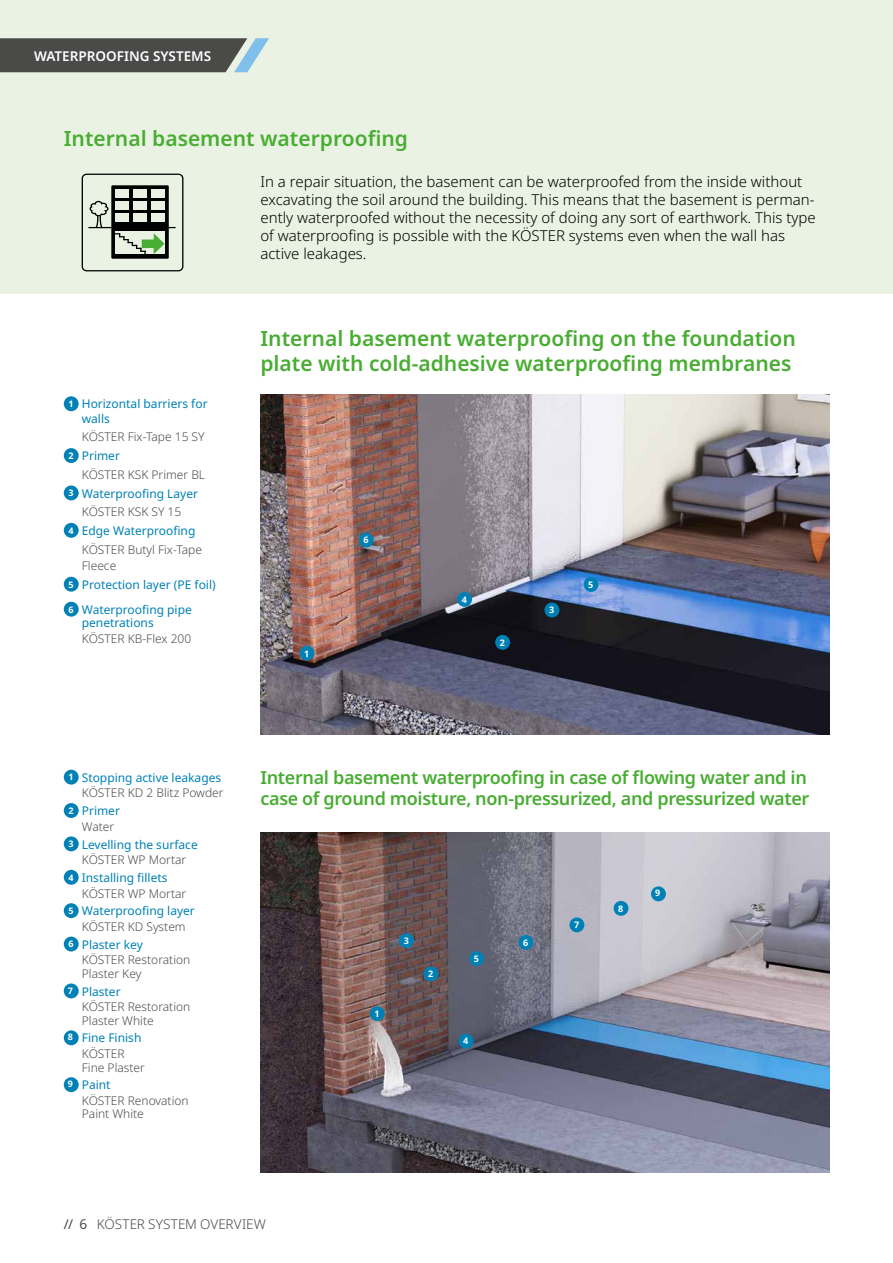
<style>
.page{position:relative;width:893px;height:1263px;background:#fff}
.page>*{position:absolute;margin:0;border:0;box-sizing:border-box;transform-origin:0 0}
.t1{font:600 21px/25.2px "Noto Sans";color:#49ad33}
.t2{font:600 18px/21.6px "Noto Sans";letter-spacing:-.02em;color:#49ad33}
.t3{font:300 15px/18px "Noto Sans";color:#000}
.t4{font:300 13.5px "Noto Sans";letter-spacing:.005em;color:#4a4a49}
.t5{font:600 13.5px "Noto Sans";color:#fff}
.t6{font:12px/15.6px "Noto Sans";color:#0081b6}
.t7{font:300 12px/17.7px "Noto Sans";color:#4a4a49}
.t8{font:700 9px "Noto Sans";color:#fff}
.s1{font-weight:700;font-size:9px;color:#fff}
.s2{font-weight:400;color:#0081b6}
.s3{font-weight:300;color:#4a4a49}
.s4{font-weight:400}
</style>
<div class="page">
<div style="left:0;top:0;width:893px;height:293px;background:#eaf3e3"></div>
<svg style="left:82px;top:174px;width:101px;height:97px"></svg>
<svg style="left:0;top:38px;width:269px;height:34px;background:#595d5d"></svg>
<div style="left:64px;top:396px;width:15px;height:15px;background:#0081b6;border-radius:50%"></div>
<div style="left:64px;top:448px;width:15px;height:15px;background:#0081b6;border-radius:50%"></div>
<div style="left:64px;top:485px;width:15px;height:15px;background:#0081b6;border-radius:50%"></div>
<div style="left:64px;top:523px;width:15px;height:15px;background:#0081b6;border-radius:50%"></div>
<div style="left:64px;top:577px;width:15px;height:15px;background:#0081b6;border-radius:50%"></div>
<div style="left:64px;top:602px;width:15px;height:15px;background:#0081b6;border-radius:50%"></div>
<img style="left:260px;top:832px;width:569px;height:340px">
<div style="left:370px;top:1006px;width:15px;height:15px;background:#0081b6;border-radius:50%"></div>
<div style="left:423px;top:966px;width:15px;height:15px;background:#0081b6;border-radius:50%"></div>
<div style="left:399px;top:933px;width:15px;height:15px;background:#0081b6;border-radius:50%"></div>
<div style="left:459px;top:1034px;width:14px;height:14px;background:#0081b6;border-radius:50%"></div>
<div style="left:469px;top:951px;width:15px;height:15px;background:#0081b6;border-radius:50%"></div>
<div style="left:569px;top:917px;width:15px;height:15px;background:#0081b6;border-radius:50%"></div>
<div style="left:518px;top:935px;width:15px;height:15px;background:#0081b6;border-radius:50%"></div>
<div style="left:614px;top:901px;width:14px;height:15px;background:#0081b6;border-radius:50%"></div>
<div style="left:651px;top:886px;width:15px;height:15px;background:#0081b6;border-radius:50%"></div>
<div style="left:64px;top:770px;width:15px;height:14px;background:#0081b6;border-radius:50%"></div>
<div style="left:64px;top:803px;width:15px;height:15px;background:#0081b6;border-radius:50%"></div>
<div style="left:64px;top:836px;width:15px;height:15px;background:#0081b6;border-radius:50%"></div>
<div style="left:64px;top:870px;width:15px;height:15px;background:#0081b6;border-radius:50%"></div>
<div style="left:64px;top:903px;width:15px;height:15px;background:#0081b6;border-radius:50%"></div>
<div style="left:64px;top:936px;width:15px;height:15px;background:#0081b6;border-radius:50%"></div>
<div style="left:64px;top:983px;width:15px;height:15px;background:#0081b6;border-radius:50%"></div>
<div style="left:64px;top:1030px;width:15px;height:15px;background:#0081b6;border-radius:50%"></div>
<div style="left:64px;top:1077px;width:15px;height:15px;background:#0081b6;border-radius:50%"></div>
<img style="left:260px;top:394px;width:569px;height:340px">
<div style="left:300px;top:646px;width:14px;height:15px;background:#0081b6;border-radius:50%"></div>
<div style="left:495px;top:635px;width:15px;height:15px;background:#0081b6;border-radius:50%"></div>
<div style="left:359px;top:533px;width:15px;height:14px;background:#0081b6;border-radius:50%"></div>
<div style="left:544px;top:603px;width:15px;height:14px;background:#0081b6;border-radius:50%"></div>
<div style="left:584px;top:577px;width:14px;height:15px;background:#0081b6;border-radius:50%"></div>
<div style="left:457px;top:592px;width:15px;height:15px;background:#0081b6;border-radius:50%"></div>
<p class="t5" style="left:34px;top:46px;width:179px">WATERPROOFING SYSTEMS</p>
<h1 class="t1" style="left:64px;top:126px;width:346px">Internal basement waterproofing</h1>
<p class="t3" style="left:260px;top:173px;width:557px">In a repair situation, the basement can be waterproofed from the inside without excavating the soil around the building. This means that the basement is perman&shy;ently waterproofed without the necessity of doing any sort of earthwork. This type of waterproofing is possible with the KÖSTER systems even when the wall has active leakages.</p>
<p class="t6" style="left:82px;top:397px;width:127px;line-height:14.4px;text-indent:-13px"><span class="s1">1</span> Horizontal barriers for walls</p>
<p class="t7" style="left:68px;top:428px;width:138px;line-height:18.8px;text-indent:13px">KÖSTER Fix-Tape 15 SY<br><span class="s1">2</span> <span class="s2">Primer</span></p>
<p class="t7" style="left:82px;top:466px;width:125px">KÖSTER KSK Primer BL</p>
<p class="t6" style="left:68px;top:486px;width:131px"><span class="s1">3</span> Waterproofing Layer</p>
<p class="t7" style="left:82px;top:503px;width:101px">KÖSTER KSK SY 15</p>
<p class="t6" style="left:68px;top:523px;width:129px"><span class="s1">4</span> Edge Waterproofing</p>
<p class="t7" style="left:82px;top:541px;width:122px">KÖSTER Butyl Fix-Tape</p>
<p class="t6" style="left:68px;top:557px;width:149px;line-height:18.8px;text-indent:13px"><span class="s3">Fleece<br></span><span class="s1">5</span> Protection layer (PE foil)</p>
<p class="t6" style="left:82px;top:603px;width:112px;line-height:13.5px;text-indent:-13px"><span class="s1">6</span> Waterproofing pipe penetrations</p>
<p class="t7" style="left:82px;top:630px;width:111px">KÖSTER KB-Flex 200</p>
<h1 class="t1" style="left:260px;top:326px;width:537px">Internal basement waterproofing on the foundation plate with cold-adhesive waterproofing membranes</h1>
<p class="t8" style="left:304px;top:647px;width:7px">1</p>
<p class="t8" style="left:363px;top:534px;width:7px">6</p>
<p class="t8" style="left:462px;top:593px;width:7px">4</p>
<p class="t8" style="left:500px;top:636px;width:7px">2</p>
<p class="t8" style="left:549px;top:604px;width:7px">3</p>
<p class="t8" style="left:588px;top:578px;width:7px">5</p>
<p class="t6" style="left:68px;top:770px;width:157px;text-align:right"><span class="s1">1</span> Stopping active leakages<br><span class="s3">KÖSTER KD 2 Blitz Powder</span></p>
<p class="t6" style="left:82px;top:803px;width:40px;text-indent:-13px"><span class="s1">2</span> Primer<br><span class="s3">Water</span></p>
<p class="t6" style="left:68px;top:837px;width:131px;text-align:center"><span class="s1">3</span> Levelling the surface<br><span class="s3">KÖSTER WP Mortar</span></p>
<p class="t6" style="left:82px;top:870px;width:106px;text-indent:-13px"><span class="s1">4</span> Installing fillets<br><span class="s3">KÖSTER WP Mortar</span></p>
<p class="t6" style="left:68px;top:903px;width:128px;text-align:center"><span class="s1">5</span> Waterproofing layer<br><span class="s3">KÖSTER KD System</span></p>
<p class="t7" style="left:82px;top:937px;width:110px;line-height:15.6px;text-indent:-13px"><span class="s1">6</span> <span class="s2">Plaster key<br></span>KÖSTER Restoration</p>
<p class="t7" style="left:68px;top:965px;width:75px;text-indent:14px">Plaster Key<br><sup>7</sup> <span class="s2">Plaster</span></p>
<p class="t7" style="left:82px;top:1000px;width:110px;line-height:13.5px">KÖSTER Restoration<br>Plaster White</p>
<p class="t6" style="left:68px;top:1030px;width:75px;text-align:center"><sup>8</sup> Fine Finish<br><span class="s3">KÖSTER</span></p>
<p class="t7" style="left:68px;top:1059px;width:78px;text-indent:14px">Fine Plaster<br><sup>9</sup> <span class="s2">Paint</span></p>
<p class="t7" style="left:82px;top:1094px;width:108px;line-height:13.5px">KÖSTER Renovation<br>Paint White</p>
<h2 class="t2" style="left:260px;top:767px;width:550px">Internal basement waterproofing in case of flowing water and in case of ground moisture, non-pressurized, and pressurized water</h2>
<p class="t8" style="left:374px;top:1007px;width:7px">1</p>
<p class="t8" style="left:404px;top:934px;width:7px">3</p>
<p class="t8" style="left:428px;top:967px;width:7px">2</p>
<p class="t8" style="left:474px;top:952px;width:7px">5</p>
<p class="t8" style="left:463px;top:1035px;width:7px">4</p>
<p class="t8" style="left:523px;top:936px;width:7px">6</p>
<p class="t8" style="left:574px;top:918px;width:7px">7</p>
<p class="t8" style="left:618px;top:902px;width:7px">8</p>
<p class="t8" style="left:655px;top:887px;width:7px">9</p>
<p class="t4" style="left:64px;top:1214px;width:204px"><span class="s4">// 6</span> KÖSTER SYSTEM OVERVIEW</p>
</div>
